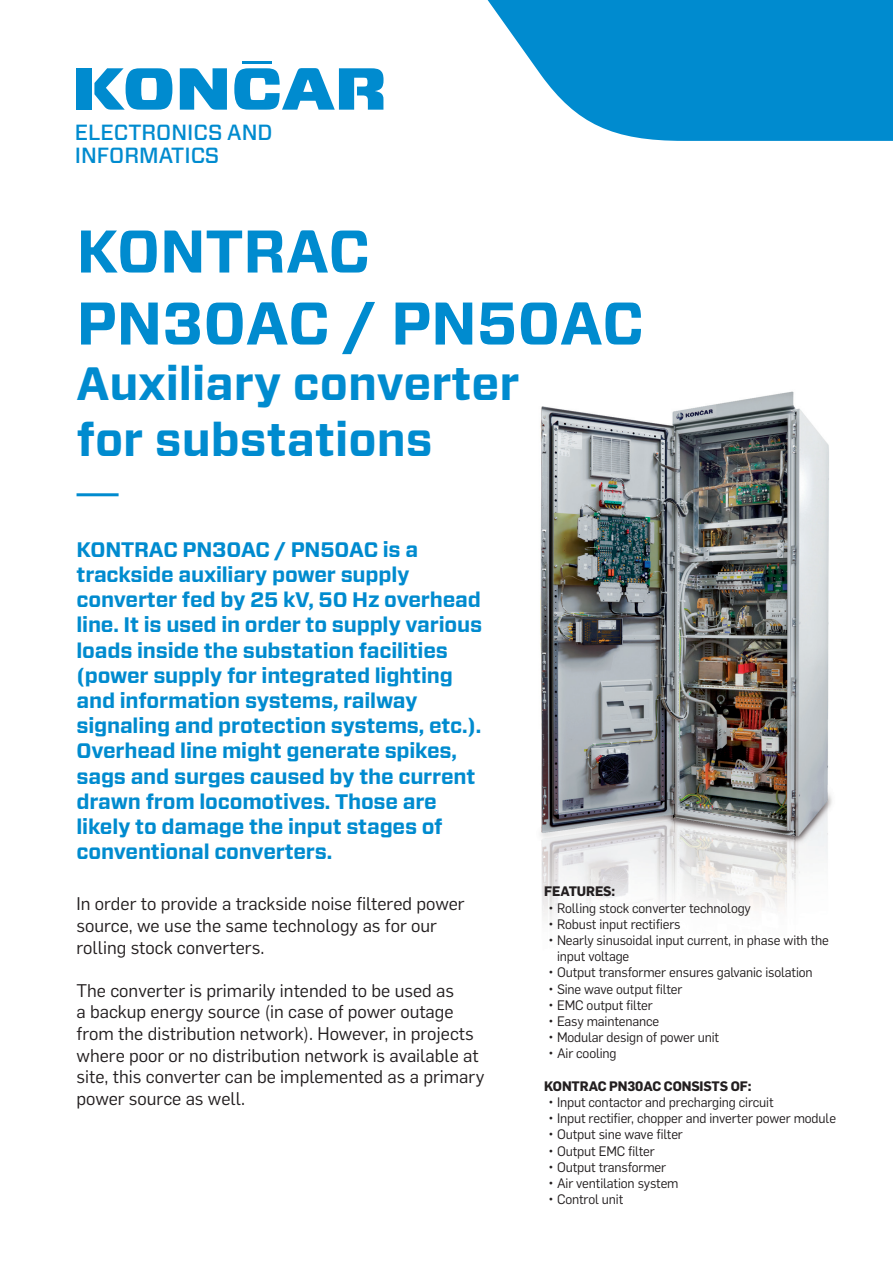
<style>
.page{position:relative;width:893px;height:1263px;background:#fff}
.page>*{position:absolute;margin:0;border:0;box-sizing:border-box;transform-origin:0 0}
.t1{font:700 60px "Forza";color:#008bcf}
.t2{font:700 46.5px "Forza";color:#008bcf}
.t3{font:500 21.9px/22.8px "Forza";color:#008bcf}
.t4{font:700 21px/25.2px "Forza";letter-spacing:-.01em;color:#008bcf}
.t5{font:18px/21.6px "Flama";color:#231f20}
.t6{font:13.5px/16.2px "Flama";letter-spacing:-.01em;color:#231f20}
.t7{font:700 13.5px "Flama";letter-spacing:-.01em;color:#231f20}
</style>
<div class="page">
<img style="left:540px;top:391px;width:292px;height:532px">
<hr style="left:77px;top:493px;width:42px;height:3px;background:#008bcf">
<svg style="left:180px;top:68px;width:47px;height:42px"></svg>
<div style="left:77px;top:68px;width:15px;height:42px;background:#008bcf"></div>
<hr style="left:242px;top:61px;width:30px;height:3px;background:#008bcf">
<svg style="left:234px;top:68px;width:150px;height:42px"></svg>
<svg style="left:94px;top:68px;width:78px;height:42px"></svg>
<svg style="left:487px;top:0;width:406px;height:141px;fill:#008bcf"></svg>
<h3 class="t3" style="left:75px;top:121px;width:199px">ELECTRONICS AND<br>INFORMATICS</h3>
<p class="t1" style="left:77px;top:211px;width:295px">KONTRAC</p>
<p class="t1" style="left:77px;top:283px;width:569px">PN30AC / PN50AC</p>
<p class="t2" style="left:77px;top:353px;width:445px">Auxiliary converter</p>
<p class="t2" style="left:77px;top:409px;width:358px">for substations</p>
<p class="t4" style="left:77px;top:537px;width:407px">KONTRAC PN30AC / PN50AC is a trackside auxiliary power supply converter fed by 25 kV, 50 Hz overhead line. It is used in order to supply various loads inside the substation facilities (power supply for integrated lighting and information systems, railway signaling and protection systems, etc.).<br>Overhead line might generate spikes, sags and surges caused by the current drawn from locomotives. Those are likely to damage the input stages of conventional converters.</p>
<p class="t5" style="left:77px;top:892px;width:390px">In order to provide a trackside noise filtered power source, we use the same technology as for our rolling stock converters.</p>
<p class="t5" style="left:77px;top:978px;width:409px">The converter is primarily intended to be used as<br>a backup energy source (in case of power outage from the distribution network). However, in projects where poor or no distribution network is available at site, this converter can be implemented as a primary power source as well.</p>
<p class="t7" style="left:544px;top:882px;width:72px">FEATURES:</p>
<p class="t6" style="left:549px;top:899px;width:204px">• Rolling stock converter technology</p>
<p class="t6" style="left:549px;top:915px;width:134px">• Robust input rectifiers</p>
<p class="t6" style="left:557px;top:931px;width:273px;text-indent:-9px">• Nearly sinusoidal input current, in phase with the input voltage</p>
<p class="t6" style="left:549px;top:964px;width:266px">• Output transformer ensures galvanic isolation</p>
<p class="t6" style="left:549px;top:980px;width:135px">• Sine wave output filter</p>
<p class="t6" style="left:549px;top:996px;width:106px">• EMC output filter</p>
<p class="t6" style="left:549px;top:1012px;width:112px">• Easy maintenance</p>
<p class="t6" style="left:549px;top:1028px;width:172px">• Modular design of power unit</p>
<p class="t6" style="left:549px;top:1045px;width:70px">• Air cooling</p>
<p class="t7" style="left:544px;top:1076px;width:209px">KONTRAC PN30AC CONSISTS OF:</p>
<p class="t6" style="left:549px;top:1093px;width:227px">• Input contactor and precharging circuit</p>
<p class="t6" style="left:549px;top:1109px;width:289px">• Input rectifier, chopper and inverter power module</p>
<p class="t6" style="left:549px;top:1126px;width:136px">• Output sine wave filter</p>
<p class="t6" style="left:549px;top:1142px;width:108px">• Output EMC filter</p>
<p class="t6" style="left:549px;top:1158px;width:119px">• Output transformer</p>
<p class="t6" style="left:549px;top:1174px;width:132px">• Air ventilation system</p>
<p class="t6" style="left:549px;top:1190px;width:76px">• Control unit</p>
</div>
